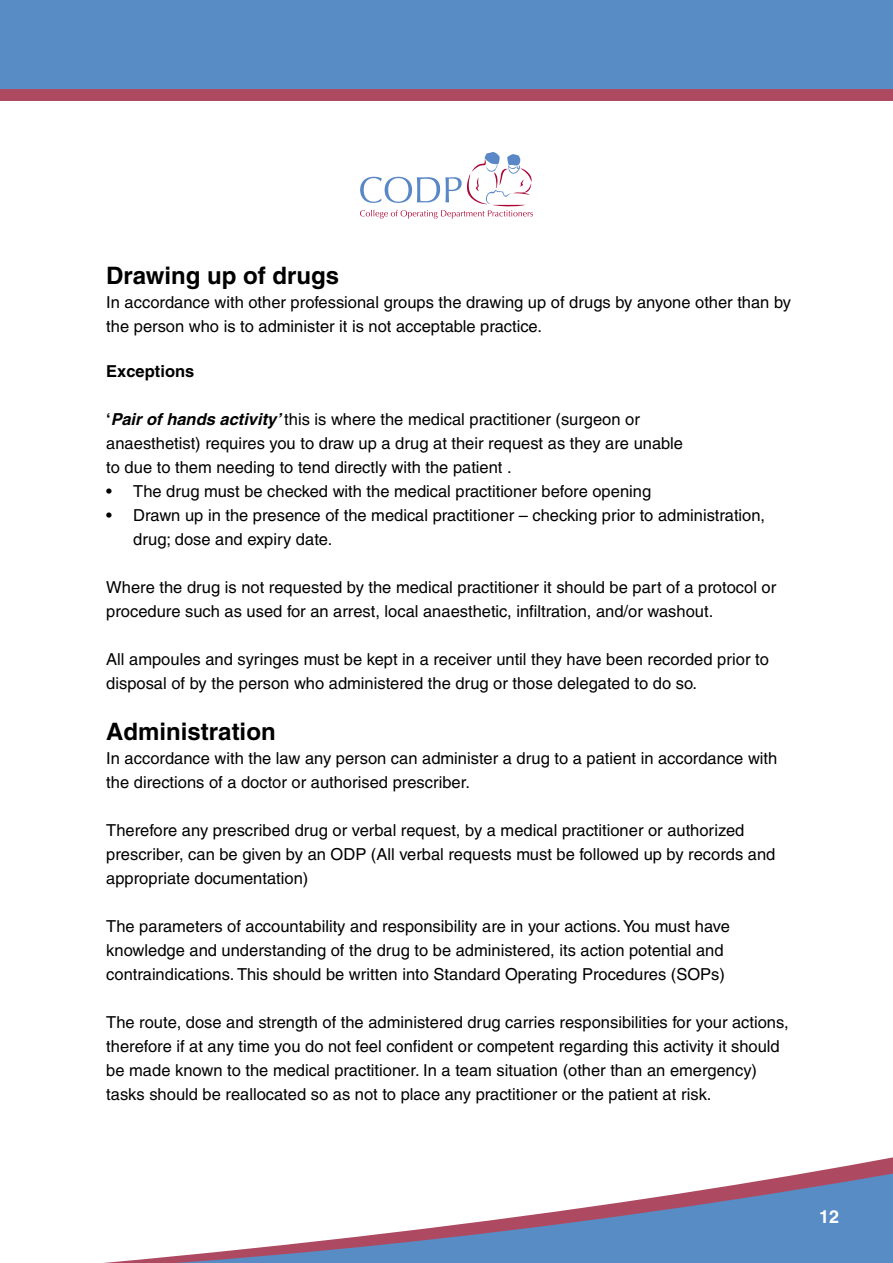
<style>
.page{position:relative;width:893px;height:1263px;background:#fff}
.page>*{position:absolute;margin:0;border:0;box-sizing:border-box;transform-origin:0 0}
.t1{font:700 24px "Helvetica";color:#000}
.t2{font:700 18px "Helvetica";color:#fff}
.t3{font:16.5px/24px "Helvetica";color:#000}
.t4{font:700 16.5px "Helvetica";color:#000}
.s1{font-weight:700}
.s2{font-weight:700;font-style:italic}
</style>
<div class="page">
<svg style="left:104px;top:1159px;width:788px;height:104px"></svg>
<div style="left:0;top:11px;width:893px;height:90px;background:#ad4a62"></div>
<div style="left:0;top:0;width:893px;height:89px;background:#588cc5"></div>
<svg style="left:360px;top:152px;width:173px;height:67px"></svg>
<svg style="left:892px;top:1157px;width:1px;height:106px"></svg>
<h1 class="t1" style="left:106px;top:260px;width:234px">Drawing up of drugs</h1>
<p class="t3" style="left:106px;top:290px;width:686px">In accordance with other professional groups the drawing up of drugs by anyone other than by the person who is to administer it is not acceptable practice.</p>
<p class="t4" style="left:106px;top:361px;width:90px">Exceptions</p>
<p class="t3" style="left:106px;top:407px;width:578px"><span class="s1">‘</span><span class="s2">Pair of hands activity’</span> this is where the medical practitioner (surgeon or anaesthetist) requires you to draw up a drug at their request as they are unable to due to them needing to tend directly with the patient .</p>
<p class="t3" style="left:106px;top:479px;width:546px">• The drug must be checked with the medical practitioner before opening</p>
<p class="t3" style="left:133px;top:503px;width:633px;text-indent:-27px">• Drawn up in the presence of the medical practitioner – checking prior to administration, drug; dose and expiry date.</p>
<p class="t3" style="left:106px;top:575px;width:671px">Where the drug is not requested by the medical practitioner it should be part of a protocol or procedure such as used for an arrest, local anaesthetic, infiltration, and/or washout.</p>
<p class="t3" style="left:106px;top:647px;width:664px">All ampoules and syringes must be kept in a receiver until they have been recorded prior to disposal of by the person who administered the drug or those delegated to do so.</p>
<h1 class="t1" style="left:106px;top:716px;width:171px">Administration</h1>
<p class="t3" style="left:106px;top:746px;width:672px">In accordance with the law any person can administer a drug to a patient in accordance with the directions of a doctor or authorised prescriber.</p>
<p class="t3" style="left:106px;top:818px;width:671px">Therefore any prescribed drug or verbal request, by a medical practitioner or authorized prescriber, can be given by an ODP (All verbal requests must be followed up by records and appropriate documentation)</p>
<p class="t3" style="left:106px;top:914px;width:625px">The parameters of accountability and responsibility are in your actions. You must have knowledge and understanding of the drug to be administered, its action potential and contraindications. This should be written into Standard Operating Procedures (SOPs)</p>
<p class="t3" style="left:106px;top:1010px;width:684px">The route, dose and strength of the administered drug carries responsibilities for your actions, therefore if at any time you do not feel confident or competent regarding this activity it should be made known to the medical practitioner. In a team situation (other than an emergency) tasks should be reallocated so as not to place any practitioner or the patient at risk.</p>
<p class="t2" style="left:819px;top:1205px;width:22px">12</p>
</div>
